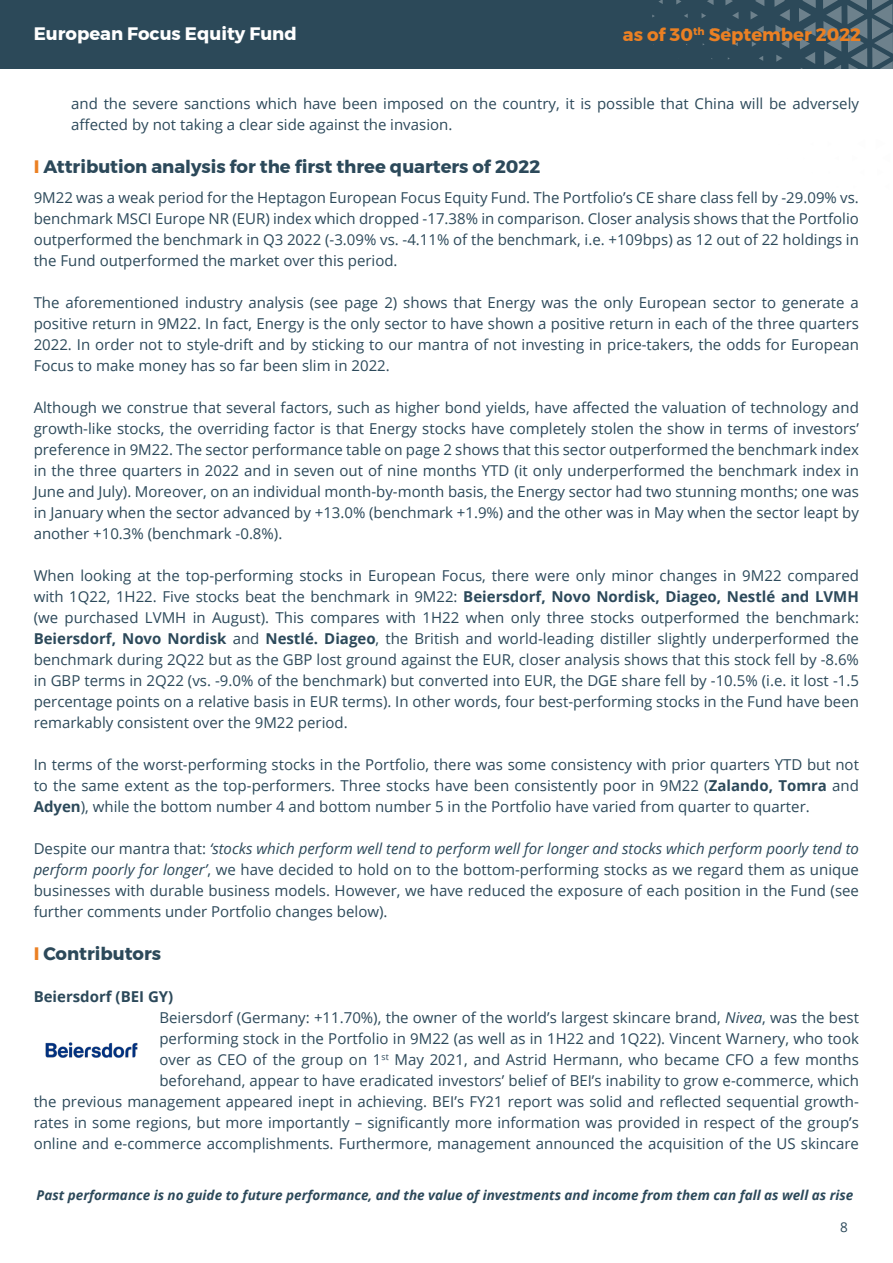
<style>
.page{position:relative;width:893px;height:1263px;background:#fff}
.page>*{position:absolute;margin:0;border:0;box-sizing:border-box;transform-origin:0 0}
.t1{font:700 18px "Montserrat";color:#2c495a}
.t2{font:700 18px "Montserrat";color:#fff}
.t3{font:700 18px "Montserrat";color:#eb8023}
.t4{font:15px/21px "Open Sans";color:#2c495a;text-align:justify}
.t5{font:700 15px "Open Sans";color:#2c495a}
.t6{font:italic 700 13.5px "Open Sans";color:#2c495a}
.t7{font:13.5px "Open Sans";color:#2c495a}
.s1{color:#eb8023}
.s2{font-weight:700}
.s3{font-style:italic}
</style>
<div class="page">
<div style="left:0;top:0;width:893px;height:69px;background:#2c4959"></div>
<svg style="left:684px;top:14px;width:4px;height:4px"></svg>
<svg style="left:701px;top:13px;width:5px;height:5px"></svg>
<svg style="left:659px;top:0;width:4px;height:4px"></svg>
<svg style="left:676px;top:0;width:5px;height:5px"></svg>
<svg style="left:707px;top:0;width:7px;height:5px"></svg>
<svg style="left:727px;top:27px;width:4px;height:5px"></svg>
<svg style="left:725px;top:0;width:8px;height:5px"></svg>
<svg style="left:732px;top:12px;width:7px;height:7px"></svg>
<svg style="left:752px;top:41px;width:4px;height:6px"></svg>
<svg style="left:759px;top:56px;width:4px;height:5px"></svg>
<svg style="left:757px;top:26px;width:7px;height:7px"></svg>
<svg style="left:776px;top:55px;width:6px;height:7px"></svg>
<svg style="left:750px;top:0;width:14px;height:19px"></svg>
<svg style="left:774px;top:0;width:16px;height:48px"></svg>
<svg style="left:799px;top:0;width:17px;height:69px"></svg>
<svg style="left:823px;top:0;width:70px;height:69px"></svg>
<img style="left:45px;top:1042px;width:93px;height:16px">
<p class="t2" style="left:34px;top:20px;width:265px">European Focus Equity Fund</p>
<p class="t3" style="left:623px;top:20px;width:240px">as of 30<sup>th</sup> September 2022</p>
<p class="t4" style="left:71px;top:93px;width:789px">and the severe sanctions which have been imposed on the country, it is possible that China will be adversely affected by not taking a clear side against the invasion.</p>
<p class="t1" style="left:34px;top:152px;width:508px"><span class="s1">I</span> Attribution analysis for the first three quarters of 2022</p>
<p class="t4" style="left:34px;top:187px;width:827px">9M22 was a weak period for the Heptagon European Focus Equity Fund. The Portfolio’s CE share class fell by -29.09% vs. benchmark MSCI Europe NR (EUR) index which dropped -17.38% in comparison. Closer analysis shows that the Portfolio outperformed the benchmark in Q3 2022 (-3.09% vs. -4.11% of the benchmark, i.e. +109bps) as 12 out of 22 holdings in the Fund outperformed the market over this period.</p>
<p class="t4" style="left:34px;top:292px;width:827px">The aforementioned industry analysis (see page 2) shows that Energy was the only European sector to generate a positive return in 9M22. In fact, Energy is the only sector to have shown a positive return in each of the three quarters 2022. In order not to style-drift and by sticking to our mantra of not investing in price-takers, the odds for European Focus to make money has so far been slim in 2022.</p>
<p class="t4" style="left:34px;top:397px;width:827px">Although we construe that several factors, such as higher bond yields, have affected the valuation of technology and growth-like stocks, the overriding factor is that Energy stocks have completely stolen the show in terms of investors’ preference in 9M22. The sector performance table on page 2 shows that this sector outperformed the benchmark index in the three quarters in 2022 and in seven out of nine months YTD (it only underperformed the benchmark index in June and July). Moreover, on an individual month-by-month basis, the Energy sector had two stunning months; one was in January when the sector advanced by +13.0% (benchmark +1.9%) and the other was in May when the sector leapt by another +10.3% (benchmark -0.8%).</p>
<p class="t4" style="left:34px;top:565px;width:827px">When looking at the top-performing stocks in European Focus, there were only minor changes in 9M22 compared with 1Q22, 1H22. Five stocks beat the benchmark in 9M22: <span class="s2">Beiersdorf, Novo Nordisk, Diageo, Nestlé and LVMH </span>(we purchased LVMH in August). This compares with 1H22 when only three stocks outperformed the benchmark:<br><span class="s2">Beiersdorf, Novo Nordisk</span> and <span class="s2">Nestlé. Diageo</span>, the British and world-leading distiller slightly underperformed the benchmark during 2Q22 but as the GBP lost ground against the EUR, closer analysis shows that this stock fell by -8.6% in GBP terms in 2Q22 (vs. -9.0% of the benchmark) but converted into EUR, the DGE share fell by -10.5% (i.e. it lost -1.5 percentage points on a relative basis in EUR terms). In other words, four best-performing stocks in the Fund have been remarkably consistent over the 9M22 period.</p>
<p class="t4" style="left:34px;top:754px;width:827px">In terms of the worst-performing stocks in the Portfolio, there was some consistency with prior quarters YTD but not to the same extent as the top-performers. Three stocks have been consistently poor in 9M22 (<span class="s2">Zalando, Tomra</span> and <span class="s2">Adyen</span>), while the bottom number 4 and bottom number 5 in the Portfolio have varied from quarter to quarter.</p>
<p class="t4" style="left:34px;top:838px;width:827px">Despite our mantra that: <span class="s3">‘stocks which perform well tend to perform well for longer and stocks which perform poorly tend to perform poorly for longer’</span>, we have decided to hold on to the bottom-performing stocks as we regard them as unique businesses with durable business models. However, we have reduced the exposure of each position in the Fund (see further comments under Portfolio changes below).</p>
<p class="t1" style="left:34px;top:939px;width:129px"><span class="s1">I</span> Contributors</p>
<p class="t5" style="left:34px;top:985px;width:141px">Beiersdorf (BEI GY)</p>
<p class="t4" style="left:34px;top:1006px;width:827px;text-align:right">Beiersdorf (Germany: +11.70%), the owner of the world’s largest skincare brand, <span class="s3">Nivea</span>, was the best<br>performing stock in the Portfolio in 9M22 (as well as in 1H22 and 1Q22). Vincent Warnery, who took<br>over as CEO of the group on 1<sup>st</sup> May 2021, and Astrid Hermann, who became CFO a few months<br>beforehand, appear to have eradicated investors’ belief of BEI’s inability to grow e-commerce, which<br>the previous management appeared inept in achieving. BEI’s FY21 report was solid and reflected sequential growth&shy;rates in some regions, but more importantly – significantly more information was provided in respect of the group’s online and e-commerce accomplishments. Furthermore, management announced the acquisition of the US skincare</p>
<p class="t6" style="left:37px;top:1186px;width:818px">Past performance is no guide to future performance, and the value of investments and income from them can fall as well as rise</p>
<p class="t7" style="left:840px;top:1217px;width:9px">8</p>
</div>
